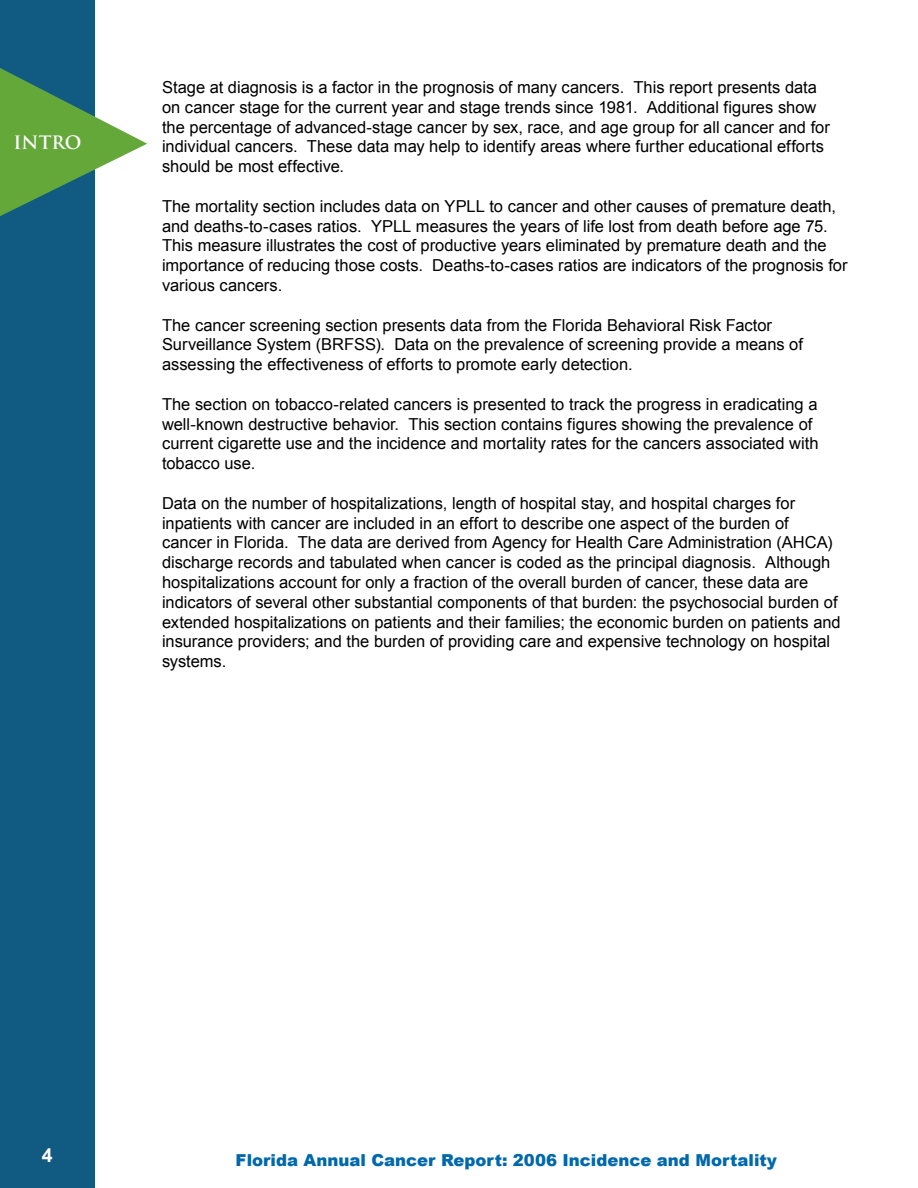
<style>
.page{position:relative;width:918px;height:1188px;background:#fff}
.page>*{position:absolute;margin:0;border:0;box-sizing:border-box;transform-origin:0 0}
.t1{font:700 19.5px "Arial";color:#fff}
.t2{font:700 18px "Trajan Pro";color:#fff}
.t3{font:16.5px/19.8px "Arial";color:#000}
.t4{font:900 16.5px "Arial";color:#0068ac}
</style>
<div class="page">
<div style="left:0;top:0;width:94px;height:1188px;background:#115b83"></div>
<svg style="left:0;top:54px;width:147px;height:176px"></svg>
<p class="t2" style="left:14px;top:131px;width:70px">INTRO</p>
<p class="t3" style="left:162px;top:77px;width:669px">Stage at diagnosis is a factor in the prognosis of many cancers. This report presents data on cancer stage for the current year and stage trends since 1981. Additional figures show the percentage of advanced-stage cancer by sex, race, and age group for all cancer and for individual cancers. These data may help to identify areas where further educational efforts should be most effective.</p>
<p class="t3" style="left:162px;top:196px;width:687px">The mortality section includes data on YPLL to cancer and other causes of premature death, and deaths-to-cases ratios. YPLL measures the years of life lost from death before age 75.<br>This measure illustrates the cost of productive years eliminated by premature death and the importance of reducing those costs. Deaths-to-cases ratios are indicators of the prognosis for various cancers.</p>
<p class="t3" style="left:162px;top:315px;width:642px">The cancer screening section presents data from the Florida Behavioral Risk Factor<br>Surveillance System (BRFSS). Data on the prevalence of screening provide a means of assessing the effectiveness of efforts to promote early detection.</p>
<p class="t3" style="left:162px;top:394px;width:658px">The section on tobacco-related cancers is presented to track the progress in eradicating a well-known destructive behavior. This section contains figures showing the prevalence of current cigarette use and the incidence and mortality rates for the cancers associated with tobacco use.</p>
<p class="t3" style="left:162px;top:493px;width:680px">Data on the number of hospitalizations, length of hospital stay, and hospital charges for inpatients with cancer are included in an effort to describe one aspect of the burden of cancer in Florida. The data are derived from Agency for Health Care Administration (AHCA) discharge records and tabulated when cancer is coded as the principal diagnosis. Although hospitalizations account for only a fraction of the overall burden of cancer, these data are indicators of several other substantial components of that burden: the psychosocial burden of extended hospitalizations on patients and their families; the economic burden on patients and insurance providers; and the burden of providing care and expensive technology on hospital systems.</p>
<p class="t1" style="left:42px;top:1142px;width:12px">4</p>
<p class="t4" style="left:236px;top:1148px;width:543px">Florida Annual Cancer Report: 2006 Incidence and Mortality</p>
</div>
